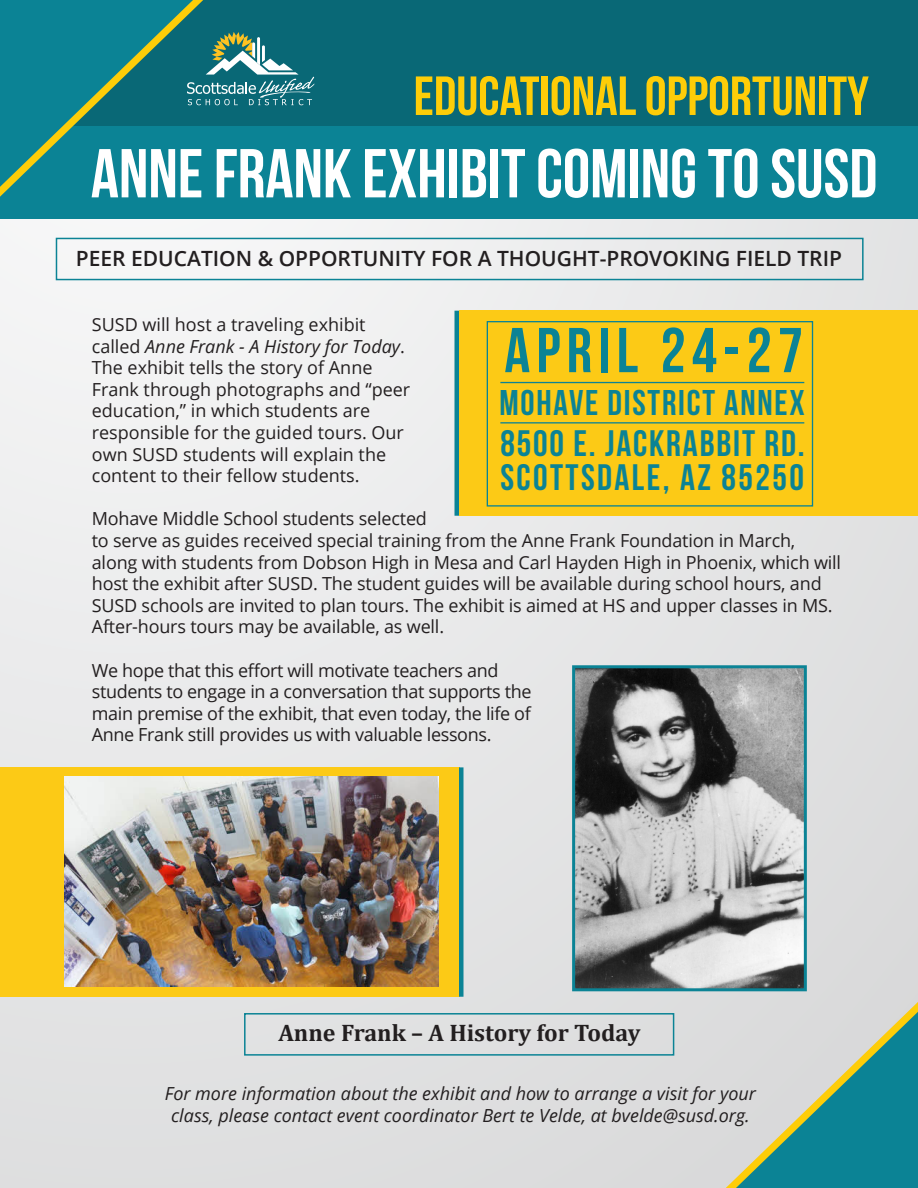
<style>
.page{position:relative;width:918px;height:1188px;background:#fff}
.page>*{position:absolute;margin:0;border:0;box-sizing:border-box;transform-origin:0 0}
.t1{font:69px "Bebas Neue";color:#fff}
.t2{font:63.15px "Bebas Neue";letter-spacing:.1em;color:#0b8395}
.t3{font:55.05px "Bebas Neue";color:#fecd08}
.t4{font:36.75px "Bebas Neue";letter-spacing:.065em;color:#0b8395}
.t5{font:35.7px "Bebas Neue";letter-spacing:.05em;color:#0b8395}
.t6{font:700 24px "Cambria";color:#231f20}
.t7{font:600 21px "Open Sans";color:#231f20}
.t8{font:18px/21.6px "Open Sans";letter-spacing:-.01em;color:#231f20}
.t9{font:italic 18px/21.6px "Open Sans";color:#231f20;text-align:center}
.s1{font-style:italic}
</style>
<div class="page">
<div style="left:1px;top:1px;width:917px;height:1187px;background:linear-gradient(to right,#eeeeef,#dedfe0)"></div>
<div style="left:1px;top:32px;width:917px;height:186px;background:#0b8395"></div>
<svg style="left:726px;top:1002px;width:192px;height:186px;background:#82b3b1"></svg>
<div style="left:459px;top:311px;width:459px;height:205px;background:#fcca16"></div>
<div style="left:0;top:767px;width:459px;height:230px;background:#fcca16"></div>
<div style="left:244px;top:1013px;width:430px;height:43px;border:2px solid #0b8395"></div>
<div style="left:56px;top:238px;width:808px;height:42px;border:2px solid #0b8395"></div>
<div style="left:0;top:0;width:918px;height:125px;background:#096876"></div>
<div style="left:454px;top:311px;width:5px;height:205px;background:#0b8395"></div>
<div style="left:459px;top:767px;width:5px;height:230px;background:#0b8395"></div>
<svg style="left:0;top:0;width:314px;height:197px"></svg>
<hr style="left:500px;top:422px;width:304px;height:2px;background:#0b8395">
<hr style="left:500px;top:382px;width:304px;height:1px;background:#0b8395">
<div style="left:487px;top:321px;width:326px;height:186px;border:1px solid #0b8395"></div>
<img style="left:576px;top:669px;width:227px;height:318px">
<div style="left:572px;top:665px;width:235px;height:326px;border:3px solid #0b8395"></div>
<img style="left:64px;top:776px;width:374px;height:211px">
<p class="t3" style="left:414px;top:66px;width:457px">EDUCATIONAL OPPORTUNITY</p>
<p class="t1" style="left:91px;top:136px;width:788px">ANNe FRANK EXHIBIT COMING TO SUSD</p>
<p class="t7" style="left:76px;top:244px;width:768px">PEER EDUCATION &amp; OPPORTUNITY FOR A THOUGHT-PROVOKING FIELD TRIP</p>
<p class="t8" style="left:92px;top:313px;width:320px">SUSD will host a traveling exhibit called <span class="s1">Anne Frank - A History for Today</span>.<br>The exhibit tells the story of Anne Frank through photographs and “peer education,” in which students are responsible for the guided tours. Our own SUSD students will explain the content to their fellow students.</p>
<p class="t8" style="left:92px;top:508px;width:751px">Mohave Middle School students selected<br>to serve as guides received special training from the Anne Frank Foundation in March, along with students from Dobson High in Mesa and Carl Hayden High in Phoenix, which will host the exhibit after SUSD. The student guides will be available during school hours, and SUSD schools are invited to plan tours. The exhibit is aimed at HS and upper classes in MS.<br>After-hours tours may be available, as well.</p>
<p class="t8" style="left:92px;top:659px;width:441px">We hope that this effort will motivate teachers and students to engage in a conversation that supports the main premise of the exhibit, that even today, the life of Anne Frank still provides us with valuable lessons.</p>
<p class="t2" style="left:504px;top:316px;width:300px">APRIL 24-27</p>
<p class="t5" style="left:500px;top:383px;width:307px">MOHAVE DISTRICT ANNEX</p>
<p class="t4" style="left:500px;top:424px;width:306px">8500 E. JACKRABBIT RD.</p>
<p class="t4" style="left:500px;top:457px;width:305px">SCOTTSDALE, AZ 85250</p>
<p class="t6" style="left:278px;top:1016px;width:364px">Anne Frank – A History for Today</p>
<p class="t9" style="left:165px;top:1083px;width:593px">For more information about the exhibit and how to arrange a visit for your class, please contact event coordinator Bert te Velde, at bvelde@susd.org.</p>
</div>
